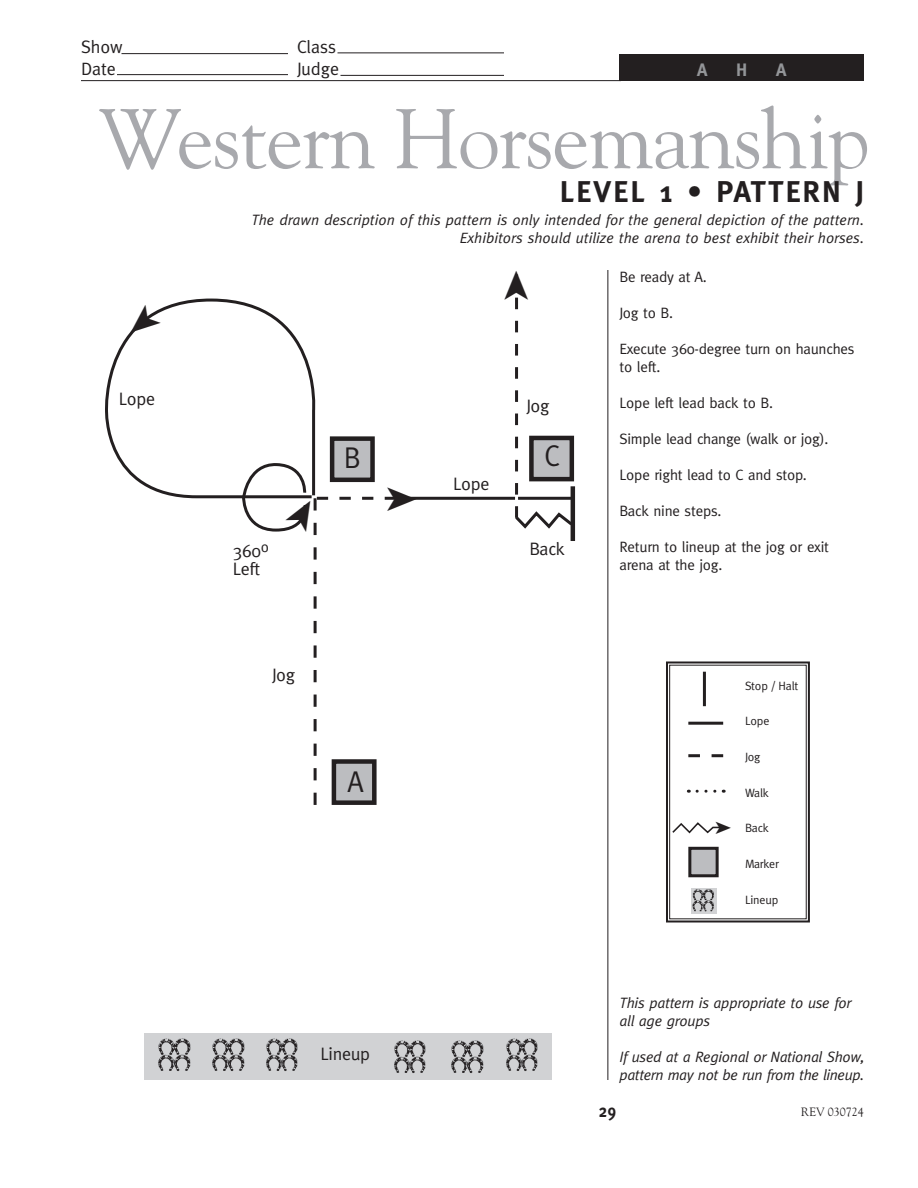
<style>
.page{position:relative;width:918px;height:1188px;background:#fff}
.page>*{position:absolute;margin:0;border:0;box-sizing:border-box;transform-origin:0 0}
.t1{font:84px "Goudy";letter-spacing:-.015em;color:#a8a9ad}
.t2{font:700 30px "Meta";letter-spacing:.075em;color:#231f20}
.t3{font:30px "Meta";color:#231f20;scale:.95 1}
.t4{font:18px/18px "Meta";letter-spacing:-.015em;color:#231f20}
.t5{font:700 18px "Meta";color:#939598}
.t6{font:700 18px "Meta";color:#231f20;scale:.85 1}
.t7{font:15px/18px "Meta";letter-spacing:-.015em;color:#231f20}
.t8{font:italic 15px/18px "Meta";color:#231f20}
.t9{font:italic 15px/18px "Meta";letter-spacing:-.02em;color:#231f20}
.t10{font:12px "Meta";letter-spacing:-.015em;color:#231f20}
.t11{font:12px "Goudy";color:#231f20}
</style>
<div class="page">
<div style="left:620px;top:54px;width:244px;height:27px;background:#231f20"></div>
<hr style="left:81px;top:80px;width:540px;height:1px;background:#231f20">
<hr style="left:608px;top:270px;width:1px;height:810px;background:#231f20">
<svg style="left:105px;top:298px;width:211px;height:201px"></svg>
<hr style="left:403px;top:497px;width:171px;height:3px;background:#231f20">
<div style="left:144px;top:1033px;width:408px;height:46px;background:#d1d2d4"></div>
<img style="left:158px;top:1038px;width:33px;height:33px">
<img style="left:266px;top:1038px;width:32px;height:33px">
<img style="left:212px;top:1038px;width:33px;height:33px">
<img style="left:394px;top:1040px;width:32px;height:33px">
<img style="left:506px;top:1038px;width:32px;height:33px">
<img style="left:451px;top:1040px;width:33px;height:33px">
<hr style="left:571px;top:486px;width:4px;height:55px;background:#231f20">
<div style="left:332px;top:439px;width:41px;height:41px;background:#bcbdc0"></div>
<div style="left:330px;top:436px;width:45px;height:46px;border:4px solid #231f20"></div>
<hr style="left:122px;top:53px;width:166px;height:1px;background:#231f20">
<hr style="left:117px;top:74px;width:171px;height:1px;background:#231f20">
<hr style="left:338px;top:52px;width:166px;height:1px;background:#231f20">
<hr style="left:340px;top:75px;width:164px;height:1px;background:#231f20">
<svg style="left:666px;top:661px;width:144px;height:262px"></svg>
<svg style="left:241px;top:460px;width:175px;height:345px"></svg>
<svg style="left:123px;top:305px;width:38px;height:37px"></svg>
<svg style="left:504px;top:274px;width:72px;height:257px"></svg>
<p class="t4" style="left:81px;top:38px;width:43px">Show</p>
<p class="t4" style="left:297px;top:38px;width:41px">Class</p>
<p class="t4" style="left:81px;top:59px;width:36px">Date</p>
<p class="t4" style="left:297px;top:59px;width:44px">Judge</p>
<p class="t5" style="left:697px;top:59px;width:12px">A</p>
<p class="t5" style="left:736px;top:59px;width:13px">H</p>
<p class="t5" style="left:776px;top:59px;width:12px">A</p>
<h1 class="t1" style="left:98px;top:87px;width:773px">Western Horsemanship</h1>
<h2 class="t2" style="left:560px;top:174px;width:306px">LEVEL 1 • PATTERN J</h2>
<p class="t4" style="left:119px;top:389px;width:38px">Lope</p>
<p class="t8" style="left:251px;top:211px;width:614px;text-align:right">The drawn description of this pattern is only intended for the general depiction of the pattern.<br>Exhibitors should utilize the arena to best exhibit their horses.</p>
<p class="t4" style="left:233px;top:541px;width:38px">360<sup>o<br></sup>Left</p>
<p class="t4" style="left:526px;top:396px;width:24px">Jog</p>
<h2 class="t3" style="left:344px;top:440px;width:19px">B</h2>
<h2 class="t3" style="left:544px;top:438px;width:18px">C</h2>
<p class="t4" style="left:453px;top:475px;width:38px">Lope</p>
<p class="t4" style="left:529px;top:539px;width:37px">Back</p>
<p class="t7" style="left:620px;top:268px;width:89px">Be ready at A.</p>
<p class="t7" style="left:620px;top:304px;width:55px">Jog to B.</p>
<p class="t7" style="left:620px;top:340px;width:236px">Execute 360-degree turn on haunches to left.</p>
<p class="t7" style="left:620px;top:394px;width:155px">Lope left lead back to B.</p>
<p class="t7" style="left:620px;top:430px;width:210px">Simple lead change (walk or jog).</p>
<p class="t7" style="left:620px;top:466px;width:189px">Lope right lead to C and stop.</p>
<p class="t7" style="left:620px;top:502px;width:104px">Back nine steps.</p>
<p class="t7" style="left:620px;top:538px;width:211px">Return to lineup at the jog or exit arena at the jog.</p>
<p class="t4" style="left:272px;top:666px;width:24px">Jog</p>
<h2 class="t3" style="left:347px;top:764px;width:19px">A</h2>
<p class="t4" style="left:320px;top:1045px;width:51px">Lineup</p>
<p class="t10" style="left:745px;top:679px;width:55px">Stop / Halt</p>
<p class="t10" style="left:745px;top:714px;width:26px">Lope</p>
<p class="t10" style="left:745px;top:750px;width:17px">Jog</p>
<p class="t10" style="left:745px;top:786px;width:25px">Walk</p>
<p class="t10" style="left:745px;top:821px;width:25px">Back</p>
<p class="t10" style="left:745px;top:857px;width:35px">Marker</p>
<p class="t10" style="left:745px;top:893px;width:35px">Lineup</p>
<p class="t8" style="left:620px;top:994px;width:233px">This pattern is appropriate to use for all age groups</p>
<p class="t9" style="left:620px;top:1048px;width:247px">If used at a Regional or National Show, pattern may not be run from the lineup.</p>
<p class="t6" style="left:599px;top:1100px;width:22px">29</p>
<p class="t11" style="left:801px;top:1105px;width:64px">REV 030724</p>
</div>
